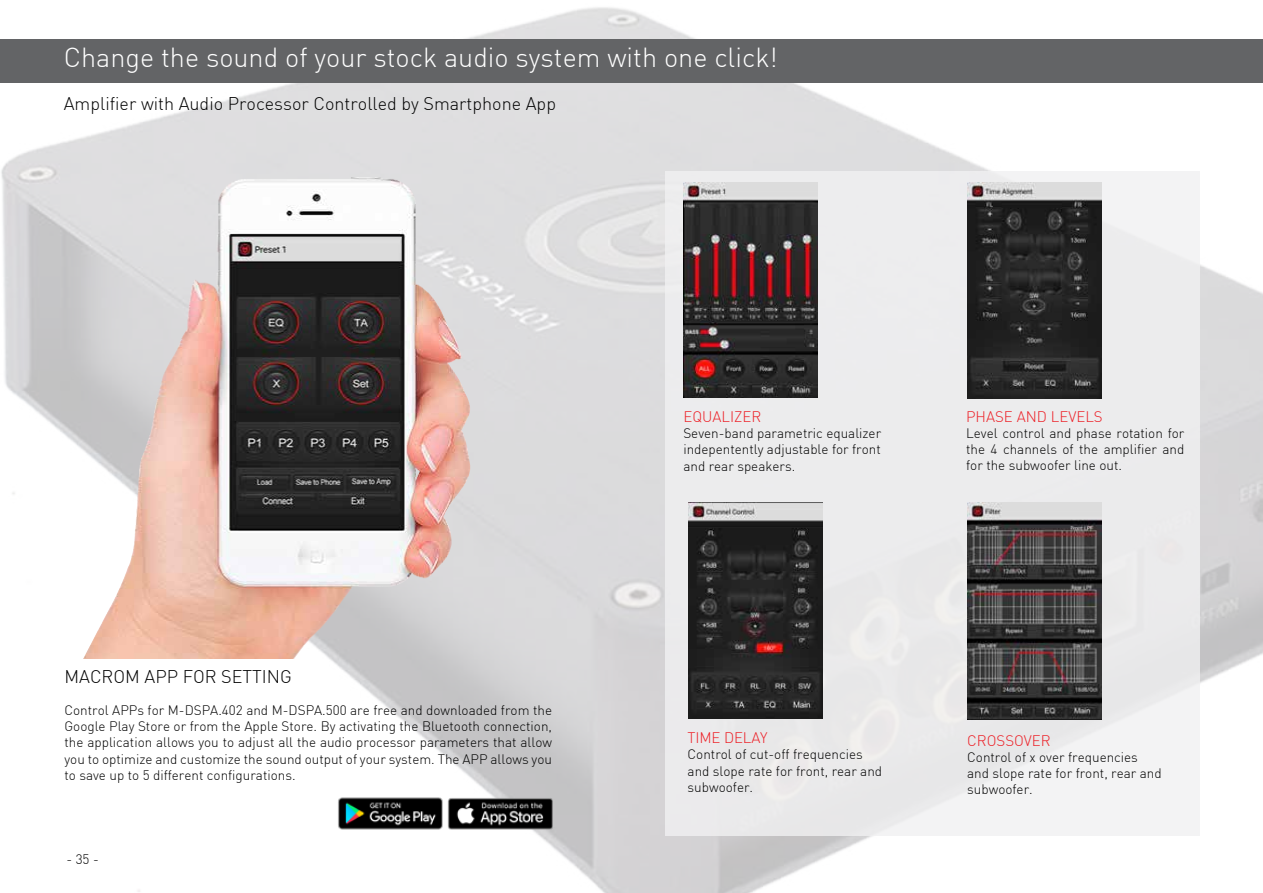
<style>
.page{position:relative;width:1263px;height:893px;background:#fff}
.page>*{position:absolute;margin:0;border:0;box-sizing:border-box;transform-origin:0 0}
.t1{font:300 27px "DIN";color:#fff}
.t2{font:300 18px "DIN";color:#000}
.t3{font:300 15px "DIN";color:#ed1d24}
.t4{font:300 13.5px/16.2px "DIN";color:#000;text-align:justify}
</style>
<div class="page">
<img style="left:1px;top:7px;width:1262px;height:886px">
<img style="left:71px;top:173px;width:399px;height:485px">
<div style="left:665px;top:171px;width:534px;height:665px;background:#f1f1f2"></div>
<img style="left:967px;top:182px;width:134px;height:216px">
<img style="left:688px;top:502px;width:134px;height:217px">
<img style="left:967px;top:502px;width:134px;height:217px">
<img style="left:683px;top:182px;width:134px;height:215px">
<img style="left:335px;top:796px;width:110px;height:35px">
<img style="left:447px;top:796px;width:107px;height:34px">
<div style="left:0;top:39px;width:1263px;height:44px;background:#636466"></div>
<h1 class="t1" style="left:64px;top:40px;width:715px">Change the sound of your stock audio system with one click!</h1>
<h2 class="t2" style="left:64px;top:92px;width:494px">Amplifier with Audio Processor Controlled by Smartphone App</h2>
<h2 class="t2" style="left:64px;top:665px;width:229px">MACROM APP FOR SETTING</h2>
<p class="t4" style="left:64px;top:702px;width:489px">Control APPs for M-DSPA.402 and M-DSPA.500 are free and downloaded from the Google Play Store or from the Apple Store. By activating the Bluetooth connection, the application allows you to adjust all the audio processor parameters that allow you to optimize and customize the sound output of your system. The APP allows you to save up to 5 different configurations.</p>
<p class="t4" style="left:67px;top:851px;width:34px">- 35 -</p>
<p class="t3" style="left:683px;top:407px;width:79px">EQUALIZER</p>
<p class="t4" style="left:683px;top:425px;width:199px">Seven-band parametric equalizer indepentently adjustable for front and rear speakers.</p>
<p class="t3" style="left:966px;top:407px;width:138px">PHASE AND LEVELS</p>
<p class="t4" style="left:966px;top:425px;width:220px">Level control and phase rotation for the 4 channels of the amplifier and for the subwoofer line out.</p>
<p class="t3" style="left:688px;top:728px;width:82px">TIME DELAY</p>
<p class="t4" style="left:688px;top:746px;width:196px;text-align:left">Control of cut-off frequencies and slope rate for front, rear and subwoofer.</p>
<p class="t3" style="left:967px;top:731px;width:85px">CROSSOVER</p>
<p class="t4" style="left:967px;top:749px;width:196px;text-align:left">Control of x over frequencies and slope rate for front, rear and subwoofer.</p>
</div>
